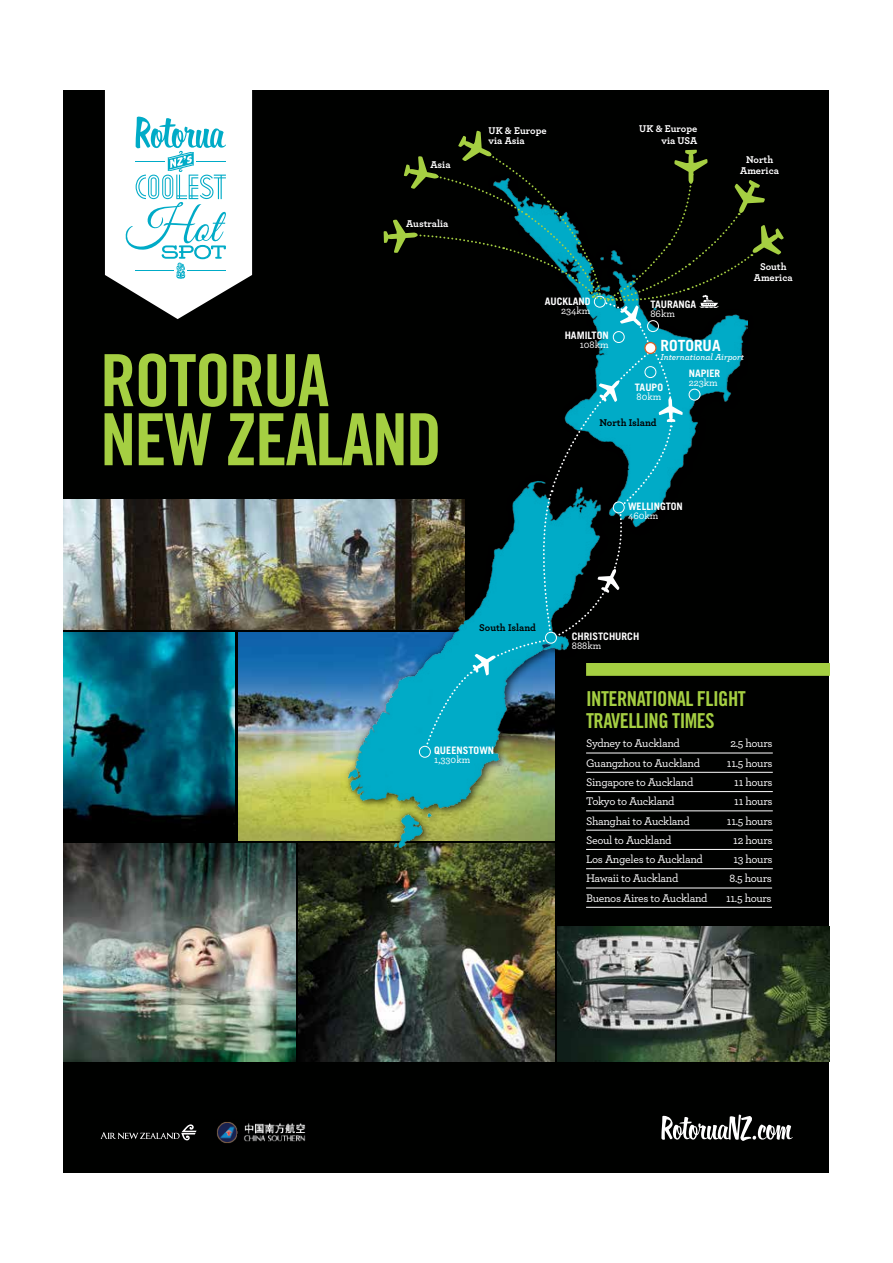
<style>
.page{position:relative;width:893px;height:1263px;background:#fff}
.page>*{position:absolute;margin:0;border:0;box-sizing:border-box;transform-origin:0 0}
.t1{font:72px/59.1px "Trade Gothic Bold Cond Twenty";letter-spacing:-.025em;color:#a5cf42}
.t2{font:20.55px/21.9px "Trade Gothic Bold Cond Twenty";letter-spacing:-.025em;color:#a5cf42}
.t3{font:700 15.45px "Trade Gothic";color:#fff}
.t4{font:500 11.55px "Archer";letter-spacing:-.03em;color:#fff}
.t5{font:700 10.35px/10.4px "Archer";color:#fff;text-align:center}
.t6{font:700 10.35px "Trade Gothic";color:#fff}
.t7{font:500 10.35px "Archer";color:#fff}
.t8{font:700 10.35px "Archer";letter-spacing:-.005em;color:#000}
.t9{font:italic 600 9px "Archer";color:#fff}
</style>
<div class="page">
<div style="left:64px;top:90px;width:765px;height:1082px;background:#000100"></div>
<img style="left:64px;top:843px;width:231px;height:219px">
<img style="left:238px;top:632px;width:104px;height:208px">
<img style="left:64px;top:632px;width:171px;height:192px">
<img style="left:558px;top:926px;width:271px;height:136px">
<img style="left:299px;top:843px;width:255px;height:219px">
<img style="left:64px;top:500px;width:278px;height:130px">
<img style="left:182px;top:1124px;width:14px;height:8px">
<img style="left:217px;top:1122px;width:89px;height:21px">
<div style="left:342px;top:172px;width:412px;height:681px;background:#000;opacity:.4"></div>
<img style="left:348px;top:178px;width:399px;height:669px">
<div style="left:419px;top:746px;width:11px;height:11px;background:#00abc7;border-radius:50%"></div>
<div style="left:419px;top:746px;width:12px;height:11px;border:1px solid #fff;border-radius:50%"></div>
<hr style="left:586px;top:753px;width:187px;height:1px;background:#fff">
<hr style="left:586px;top:772px;width:187px;height:1px;background:#fff">
<hr style="left:586px;top:791px;width:187px;height:1px;background:#fff">
<hr style="left:586px;top:811px;width:187px;height:1px;background:#fff">
<hr style="left:586px;top:830px;width:187px;height:1px;background:#fff">
<hr style="left:586px;top:849px;width:187px;height:1px;background:#fff">
<hr style="left:586px;top:868px;width:187px;height:1px;background:#fff">
<hr style="left:586px;top:888px;width:186px;height:1px;background:#fff">
<hr style="left:586px;top:907px;width:186px;height:1px;background:#fff">
<div style="left:586px;top:663px;width:243px;height:13px;background:#a5cf42"></div>
<svg style="left:384px;top:131px;width:400px;height:621px"></svg>
<svg style="left:661px;top:1114px;width:132px;height:27px"></svg>
<svg style="left:105px;top:90px;width:147px;height:229px;background:#cedee1"></svg>
<hr style="left:188px;top:270px;width:38px;height:1px;background:#00abc7">
<hr style="left:136px;top:270px;width:38px;height:1px;background:#00abc7">
<p class="t5" style="left:489px;top:125px;width:59px;text-align:left">UK &amp; Europe via Asia</p>
<p class="t5" style="left:639px;top:121px;width:59px;line-height:12.9px;text-align:right">UK &amp; Europe via USA</p>
<p class="t5" style="left:430px;top:159px;width:22px">Asia</p>
<p class="t5" style="left:740px;top:154px;width:40px">North<br>America</p>
<p class="t5" style="left:406px;top:217px;width:44px">Australia</p>
<h1 class="t1" style="left:100px;top:350px;width:343px">ROTORUA<br>NEW ZEALAND</h1>
<p class="t6" style="left:545px;top:294px;width:47px">AUCKLAND</p>
<p class="t7" style="left:561px;top:303px;width:31px">234km</p>
<p class="t6" style="left:565px;top:329px;width:46px">HAMILTON</p>
<p class="t7" style="left:580px;top:337px;width:31px">108km</p>
<p class="t6" style="left:650px;top:298px;width:47px">TAURANGA</p>
<p class="t7" style="left:650px;top:306px;width:26px">86km</p>
<h3 class="t3" style="left:661px;top:336px;width:62px">ROTORUA</h3>
<p class="t9" style="left:661px;top:350px;width:85px">International Airport</p>
<p class="t6" style="left:635px;top:381px;width:30px">TAUPO</p>
<p class="t7" style="left:637px;top:389px;width:26px">80km</p>
<p class="t6" style="left:689px;top:366px;width:33px">NAPIER</p>
<p class="t7" style="left:689px;top:375px;width:31px">223km</p>
<p class="t8" style="left:599px;top:414px;width:59px">North Island</p>
<p class="t5" style="left:754px;top:261px;width:40px">South<br>America</p>
<p class="t6" style="left:628px;top:500px;width:56px">WELLINGTON</p>
<p class="t7" style="left:628px;top:508px;width:32px">460km</p>
<p class="t8" style="left:479px;top:620px;width:58px">South Island</p>
<p class="t6" style="left:434px;top:744px;width:61px">QUEENSTOWN</p>
<p class="t7" style="left:434px;top:752px;width:38px">1,330km</p>
<p class="t6" style="left:572px;top:630px;width:69px">CHRISTCHURCH</p>
<p class="t7" style="left:572px;top:638px;width:31px">888km</p>
<h2 class="t2" style="left:586px;top:688px;width:161px">INTERNATIONAL FLIGHT<br>TRAVELLING TIMES</h2>
<p class="t4" style="left:586px;top:735px;width:95px">Sydney to Auckland</p>
<p class="t4" style="left:730px;top:735px;width:44px">2.5 hours</p>
<p class="t4" style="left:586px;top:754px;width:115px">Guangzhou to Auckland</p>
<p class="t4" style="left:727px;top:754px;width:47px">11.5 hours</p>
<p class="t4" style="left:586px;top:774px;width:109px">Singapore to Auckland</p>
<p class="t4" style="left:734px;top:774px;width:40px">11 hours</p>
<p class="t4" style="left:586px;top:793px;width:90px">Tokyo to Auckland</p>
<p class="t4" style="left:734px;top:793px;width:40px">11 hours</p>
<p class="t4" style="left:586px;top:812px;width:105px">Shanghai to Auckland</p>
<p class="t4" style="left:727px;top:812px;width:47px">11.5 hours</p>
<p class="t4" style="left:586px;top:832px;width:87px">Seoul to Auckland</p>
<p class="t4" style="left:733px;top:832px;width:41px">12 hours</p>
<p class="t4" style="left:586px;top:851px;width:118px">Los Angeles to Auckland</p>
<p class="t4" style="left:733px;top:851px;width:41px">13 hours</p>
<p class="t4" style="left:586px;top:870px;width:94px">Hawaii to Auckland</p>
<p class="t4" style="left:730px;top:870px;width:44px">8.5 hours</p>
<p class="t4" style="left:586px;top:889px;width:123px">Buenos Aires to Auckland</p>
<p class="t4" style="left:726px;top:889px;width:47px">11.5 hours</p>
</div>
